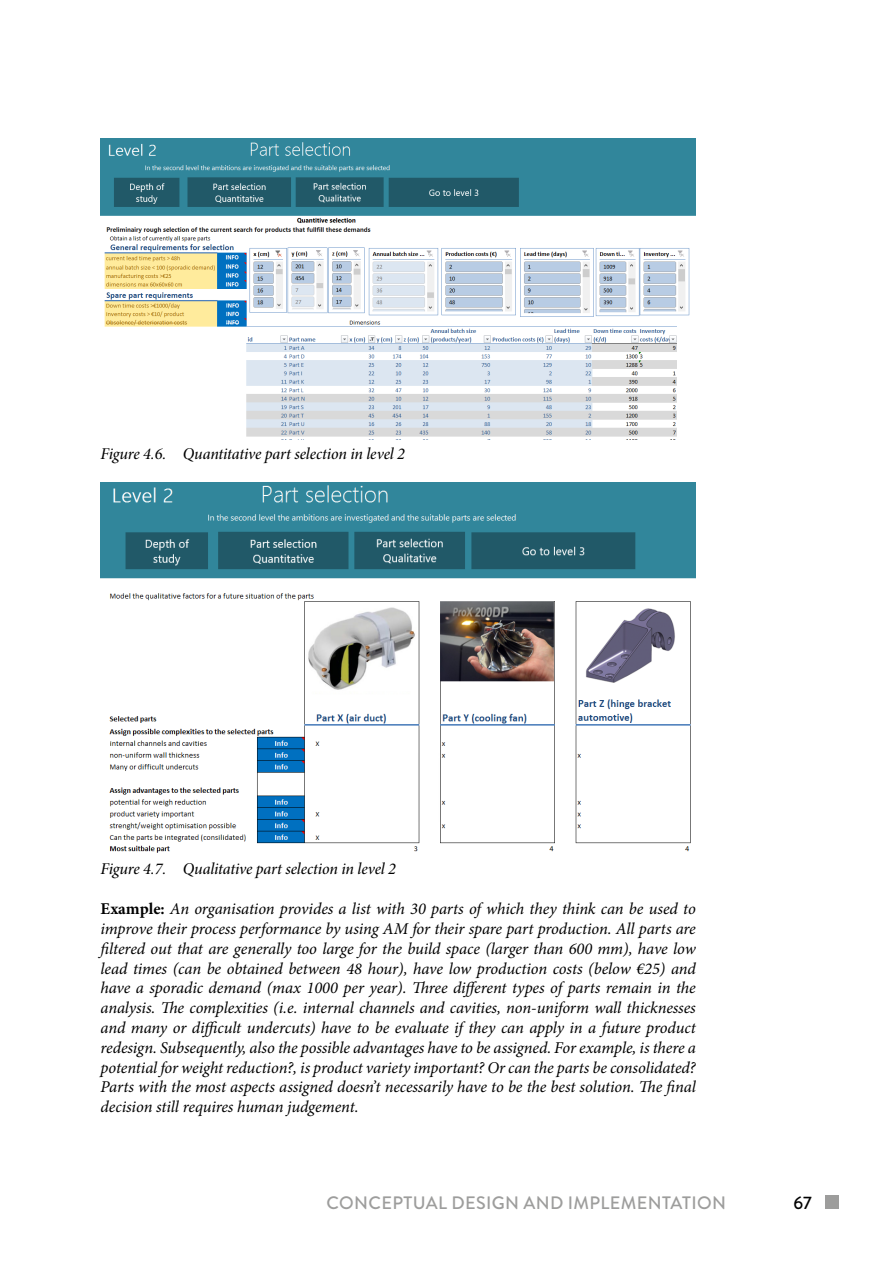
<style>
.page{position:relative;width:893px;height:1263px;background:#fff}
.page>*{position:absolute;margin:0;border:0;box-sizing:border-box;transform-origin:0 0}
.t1{font:500 18px "Brandon Grotesque";letter-spacing:.02em;color:#9d9d9c}
.t2{font:500 18px "Brandon Grotesque";color:#000}
.t3{font:italic 16.5px/19.8px "Minion Pro";letter-spacing:-.01em;color:#000;text-align:justify}
.t4{font:16.5px "Minion Pro Medium It Subh";letter-spacing:-.01em;color:#000}
.s1{font-weight:700;font-style:normal}
</style>
<div class="page">
<div style="left:825px;top:1195px;width:14px;height:14px;background:#9d9d9c"></div>
<img style="left:101px;top:138px;width:595px;height:302px">
<img style="left:101px;top:482px;width:595px;height:371px">
<p class="t4" style="left:101px;top:443px;width:306px">Figure 4.6. Quantitative part selection in level 2</p>
<p class="t4" style="left:101px;top:858px;width:297px">Figure 4.7. Qualitative part selection in level 2</p>
<p class="t3" style="left:101px;top:899px;width:597px"><span class="s1">Example:</span> An organisation provides a list with 30 parts of which they think can be used to improve their process performance by using AM for their spare part production. All parts are filtered out that are generally too large for the build space (larger than 600 mm), have low lead times (can be obtained between 48 hour), have low production costs (below €25) and have a sporadic demand (max 1000 per year). Three different types of parts remain in the analysis. The complexities (i.e. internal channels and cavities, non-uniform wall thicknesses and many or difficult undercuts) have to be evaluate if they can apply in a future product redesign. Subsequently, also the possible advantages have to be assigned. For example, is there a potential for weight reduction?, is product variety important? Or can the parts be consolidated?<br>Parts with the most aspects assigned doesn’t necessarily have to be the best solution. The final decision still requires human judgement.</p>
<p class="t1" style="left:326px;top:1190px;width:26px">CONCEPTUAL</p>
<p class="t1" style="left:451px;top:1190px;width:12px">DES</p>
<p class="t1" style="left:486px;top:1190px;width:52px">IGN AND</p>
<p class="t1" style="left:568px;top:1190px;width:19px">IMPLEMENTAT</p>
<p class="t1" style="left:691px;top:1190px;width:20px">ION</p>
<p class="t2" style="left:793px;top:1190px;width:20px">67</p>
</div>
